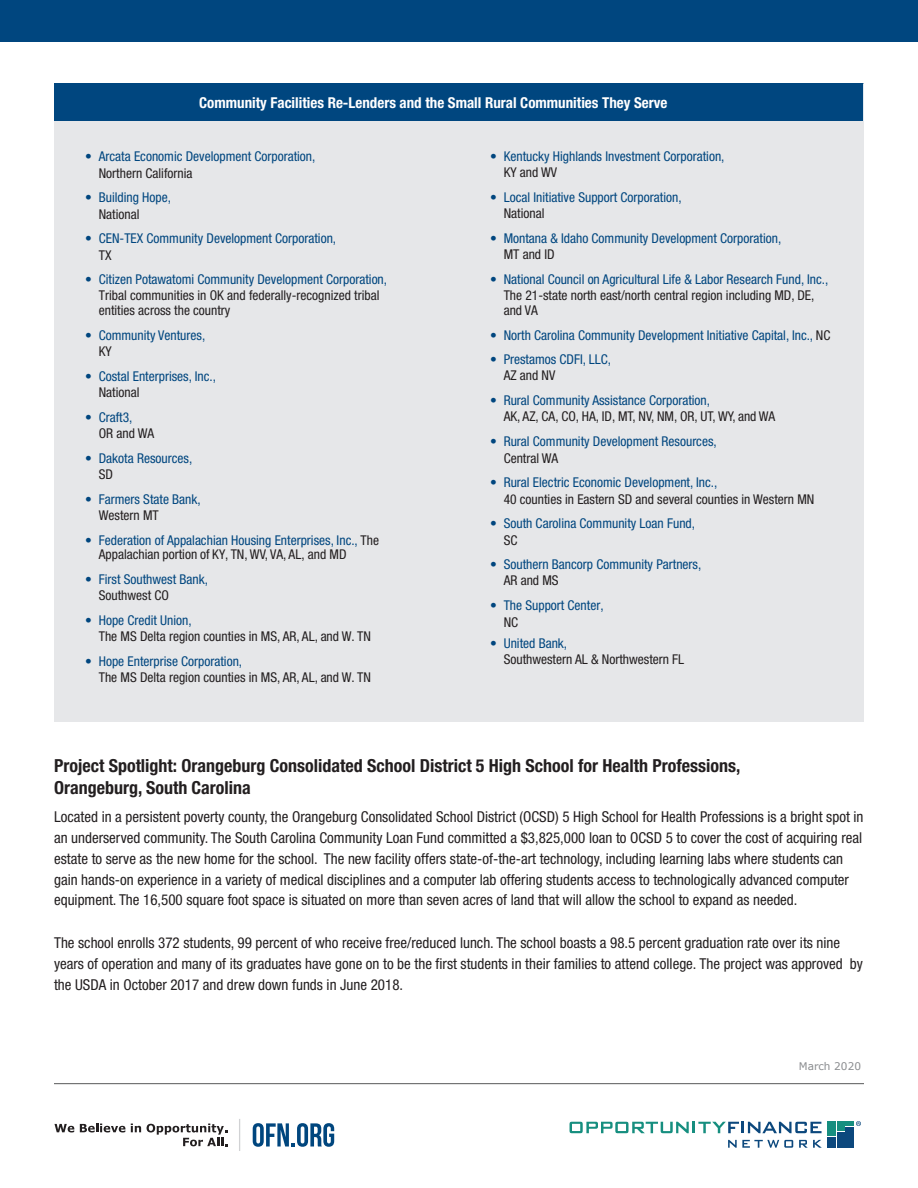
<style>
.page{position:relative;width:918px;height:1188px;background:#fff}
.page>*{position:absolute;margin:0;border:0;box-sizing:border-box;transform-origin:0 0}
.t1{font:700 condensed 18px/21.8px "Helvetica Neue LT Std";color:#231f20}
.t2{font:condensed 15px/20.7px "Helvetica Neue LT Std";color:#231f20}
.t3{font:700 condensed 15px "Helvetica Neue LT Std";color:#fff}
.Paragraph_Style_1{font:condensed 13.5px/16.5px "Helvetica Neue LT Std";color:#00467f}
.Paragraph_Style_1-2{font:condensed 13.5px/15.5px "Helvetica Neue LT Std";color:#231f20}
.t4{font:10.5px "Verdana";color:#8a8c8f}
.s1{color:#231f20}
.s2{color:#00467f}
</style>
<div class="page">
<div style="left:54px;top:83px;width:810px;height:639px;background:#e6e7e9"></div>
<div style="left:54px;top:83px;width:810px;height:38px;background:#00467f"></div>
<hr style="left:863px;top:83px;width:1px;height:38px;background:#fff">
<hr style="left:54px;top:1083px;width:810px;height:1px;background:#57585a">
<svg style="left:728px;top:1140px;width:65px;height:8px"></svg>
<svg style="left:799px;top:1140px;width:23px;height:8px"></svg>
<svg style="left:570px;top:1122px;width:252px;height:11px"></svg>
<svg style="left:844px;top:1121px;width:2px;height:27px"></svg>
<div style="left:827px;top:1121px;width:9px;height:15px;background:#168e7f"></div>
<div style="left:827px;top:1137px;width:9px;height:11px;background:#0c487d"></div>
<div style="left:837px;top:1121px;width:7px;height:10px;background:#168e7f"></div>
<div style="left:837px;top:1132px;width:7px;height:16px;background:#0c487d"></div>
<div style="left:846px;top:1121px;width:8px;height:5px;background:#168e7f"></div>
<div style="left:846px;top:1127px;width:8px;height:21px;background:#0c487d"></div>
<svg style="left:856px;top:1121px;width:5px;height:5px"></svg>
<hr style="left:239px;top:1119px;width:1px;height:32px;background:#d1d2d4">
<svg style="left:253px;top:1123px;width:81px;height:24px"></svg>
<svg style="left:55px;top:1124px;width:19px;height:8px"></svg>
<svg style="left:80px;top:1124px;width:45px;height:8px"></svg>
<svg style="left:131px;top:1124px;width:10px;height:8px"></svg>
<svg style="left:147px;top:1124px;width:80px;height:22px"></svg>
<div style="left:0;top:0;width:918px;height:41px;background:#00467f"></div>
<p class="t3" style="left:199px;top:93px;width:470px">Community Facilities Re-Lenders and the Small Rural Communities They Serve</p>
<p class="Paragraph_Style_1" style="left:99px;top:148px;width:218px;text-indent:-14px">• Arcata Economic Development Corporation,<br><span class="s1">Northern California</span></p>
<p class="Paragraph_Style_1" style="left:99px;top:189px;width:74px;text-indent:-14px">• Building Hope,<br><span class="s1">National</span></p>
<p class="Paragraph_Style_1" style="left:99px;top:230px;width:239px;text-indent:-14px">• CEN-TEX Community Development Corporation,<br><span class="s1">TX</span></p>
<p class="Paragraph_Style_1-2" style="left:99px;top:271px;width:290px;text-indent:-14px"><span class="s2">• Citizen Potawatomi Community Development Corporation,<br></span>Tribal communities in OK and federally-recognized tribal entities across the country</p>
<p class="Paragraph_Style_1" style="left:99px;top:326px;width:108px;text-indent:-14px">• Community Ventures,<br><span class="s1">KY</span></p>
<p class="Paragraph_Style_1" style="left:99px;top:368px;width:119px;text-indent:-13px">• Costal Enterprises, Inc.,<br><span class="s1">National</span></p>
<p class="Paragraph_Style_1" style="left:99px;top:409px;width:57px;text-indent:-14px">• Craft3,<br><span class="s1">OR and WA</span></p>
<p class="Paragraph_Style_1" style="left:99px;top:449px;width:95px;text-indent:-14px">• Dakota Resources,<br><span class="s1">SD</span></p>
<p class="Paragraph_Style_1" style="left:99px;top:490px;width:103px;text-indent:-14px">• Farmers State Bank,<br><span class="s1">Western MT</span></p>
<p class="Paragraph_Style_1" style="left:99px;top:532px;width:282px;line-height:14.5px;text-indent:-13px">• Federation of Appalachian Housing Enterprises, Inc., <span class="s1">The<br>Appalachian portion of KY, TN, WV, VA, AL, and MD</span></p>
<p class="Paragraph_Style_1" style="left:99px;top:571px;width:111px;text-indent:-14px">• First Southwest Bank,<br><span class="s1">Southwest CO</span></p>
<p class="Paragraph_Style_1-2" style="left:99px;top:612px;width:274px;line-height:16.2px;text-indent:-14px"><span class="s2">• Hope Credit Union,<br></span>The MS Delta region counties in MS, AR, AL, and W. TN</p>
<p class="Paragraph_Style_1-2" style="left:99px;top:653px;width:274px;line-height:16.2px;text-indent:-14px"><span class="s2">• Hope Enterprise Corporation,<br></span>The MS Delta region counties in MS, AR, AL, and W. TN</p>
<p class="Paragraph_Style_1" style="left:504px;top:148px;width:222px;text-indent:-14px">• Kentucky Highlands Investment Corporation,<br><span class="s1">KY and WV</span></p>
<p class="Paragraph_Style_1" style="left:504px;top:189px;width:179px;text-indent:-14px">• Local Initiative Support Corporation,<br><span class="s1">National</span></p>
<p class="Paragraph_Style_1" style="left:504px;top:230px;width:279px;text-indent:-14px">• Montana &amp; Idaho Community Development Corporation,<br><span class="s1">MT and ID</span></p>
<p class="Paragraph_Style_1-2" style="left:504px;top:271px;width:326px;text-indent:-14px"><span class="s2">• National Council on Agricultural Life &amp; Labor Research Fund, Inc.,<br></span>The 21-state north east/north central region including MD, DE, and VA</p>
<p class="Paragraph_Style_1" style="left:490px;top:326px;width:342px">• North Carolina Community Development Initiative Capital, Inc., <span class="s1">NC</span></p>
<p class="Paragraph_Style_1" style="left:504px;top:351px;width:109px;text-indent:-14px">• Prestamos CDFI, LLC,<br><span class="s1">AZ and NV</span></p>
<p class="Paragraph_Style_1-2" style="left:504px;top:392px;width:273px;line-height:16.2px;text-indent:-14px"><span class="s2">• Rural Community Assistance Corporation,<br></span>AK, AZ, CA, CO, HA, ID, MT, NV, NM, OR, UT, WY, and WA</p>
<p class="Paragraph_Style_1" style="left:504px;top:433px;width:215px;text-indent:-14px">• Rural Community Development Resources,<br><span class="s1">Central WA</span></p>
<p class="Paragraph_Style_1-2" style="left:504px;top:474px;width:312px;line-height:16.5px;text-indent:-14px"><span class="s2">• Rural Electric Economic Development, Inc.,<br></span>40 counties in Eastern SD and several counties in Western MN</p>
<p class="Paragraph_Style_1" style="left:504px;top:515px;width:193px;text-indent:-14px">• South Carolina Community Loan Fund,<br><span class="s1">SC</span></p>
<p class="Paragraph_Style_1" style="left:504px;top:556px;width:199px;text-indent:-14px">• Southern Bancorp Community Partners,<br><span class="s1">AR and MS</span></p>
<p class="Paragraph_Style_1" style="left:504px;top:597px;width:101px;text-indent:-14px">• The Support Center,<br><span class="s1">NC</span></p>
<p class="Paragraph_Style_1-2" style="left:504px;top:635px;width:182px;line-height:16.5px;text-indent:-14px"><span class="s2">• United Bank,<br></span>Southwestern AL &amp; Northwestern FL</p>
<p class="t1" style="left:54px;top:755px;width:688px">Project Spotlight: Orangeburg Consolidated School District 5 High School for Health Professions,<br>Orangeburg, South Carolina</p>
<p class="t2" style="left:54px;top:806px;width:811px">Located in a persistent poverty county, the Orangeburg Consolidated School District (OCSD) 5 High School for Health Professions is a bright spot in an underserved community. The South Carolina Community Loan Fund committed a $3,825,000 loan to OCSD 5 to cover the cost of acquiring real estate to serve as the new home for the school. The new facility offers state-of-the-art technology, including learning labs where students can gain hands-on experience in a variety of medical disciplines and a computer lab offering students access to technologically advanced computer equipment. The 16,500 square foot space is situated on more than seven acres of land that will allow the school to expand as needed.</p>
<p class="t2" style="left:54px;top:932px;width:810px">The school enrolls 372 students, 99 percent of who receive free/reduced lunch. The school boasts a 98.5 percent graduation rate over its nine years of operation and many of its graduates have gone on to be the first students in their families to attend college. The project was approved by the USDA in October 2017 and drew down funds in June 2018.</p>
<p class="t4" style="left:799px;top:1059px;width:64px">March 2020</p>
</div>
